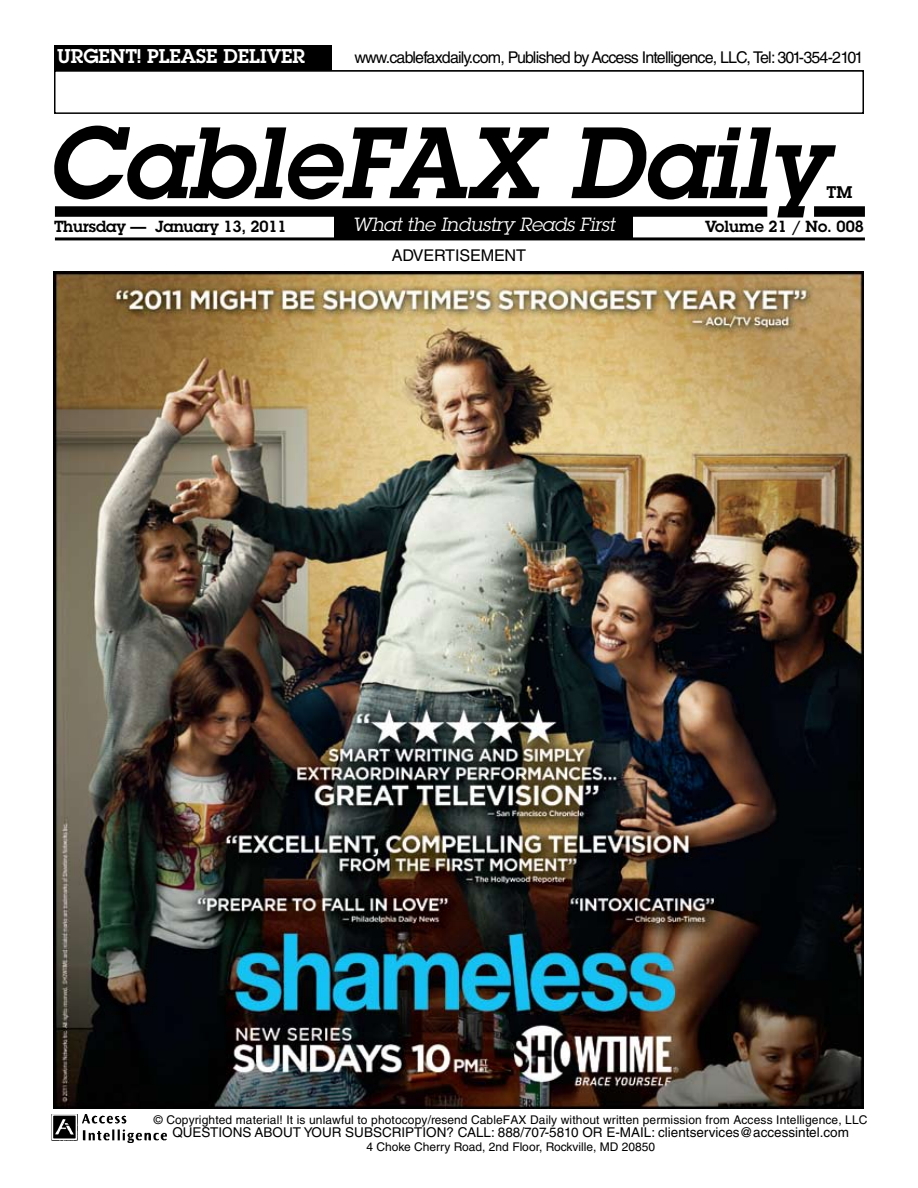
<style>
.page{position:relative;width:918px;height:1188px;background:#fff}
.page>*{position:absolute;margin:0;border:0;box-sizing:border-box;transform-origin:0 0}
.t1{font:italic 600 99px "Lubalin Graph Std";color:#000}
.t2{font:600 19.5px "Lubalin Graph Std";color:#fff}
.t3{font:italic 18.75px "Lubalin Graph Std";letter-spacing:-.01em;color:#fff}
.t4{font:600 16.5px "Lubalin Graph Std";color:#000}
.t5{font:16.2px "Helvetica LT Std";letter-spacing:-.05em;color:#000}
.t6{font:16.2px "Helvetica LT Std";letter-spacing:-.01em;color:#000}
.t7{font:600 15.75px "Lubalin Graph Std";letter-spacing:-.01em;color:#000}
.t8{font:13.5px "Helvetica LT Std";color:#000}
.t9{font:12px "Helvetica LT Std";letter-spacing:.01em;color:#000}
</style>
<div class="page">
<img style="left:52px;top:1114px;width:115px;height:29px">
<div style="left:54px;top:45px;width:278px;height:27px;background:#000"></div>
<div style="left:55px;top:206px;width:712px;height:11px;background:#000"></div>
<div style="left:814px;top:206px;width:51px;height:11px;background:#000"></div>
<div style="left:334px;top:212px;width:299px;height:26px;background:#000"></div>
<hr style="left:55px;top:237px;width:810px;height:3px;background:#000">
<img style="left:53px;top:272px;width:810px;height:837px">
<div style="left:54px;top:70px;width:810px;height:44px;border:2px solid #000"></div>
<h2 class="t2" style="left:57px;top:43px;width:249px">URGENT! PLEASE DELIVER</h2>
<h3 class="t5" style="left:354px;top:48px;width:511px">www.cablefaxdaily.com, Published by Access Intelligence, LLC, Tel: 301-354-2101</h3>
<h1 class="t1" style="left:46px;top:97px;width:782px">CableFAX Daily</h1>
<h3 class="t4" style="left:827px;top:181px;width:27px">TM</h3>
<h3 class="t3" style="left:352px;top:213px;width:264px">What the Industry Reads First</h3>
<h3 class="t7" style="left:705px;top:216px;width:160px">Volume 21 / No. 008</h3>
<h3 class="t7" style="left:54px;top:216px;width:234px">Thursday — January 13, 2011</h3>
<h3 class="t6" style="left:392px;top:246px;width:136px">ADVERTISEMENT</h3>
<p class="t9" style="left:154px;top:1113px;width:715px">© Copyrighted material! It is unlawful to photocopy/resend CableFAX Daily without written permission from Access Intelligence, LLC</p>
<p class="t8" style="left:172px;top:1125px;width:678px">QUESTIONS ABOUT YOUR SUBSCRIPTION? CALL: 888/707-5810 OR E-MAIL: clientservices@accessintel.com</p>
<p class="t9" style="left:366px;top:1140px;width:290px">4 Choke Cherry Road, 2nd Floor, Rockville, MD 20850</p>
</div>
